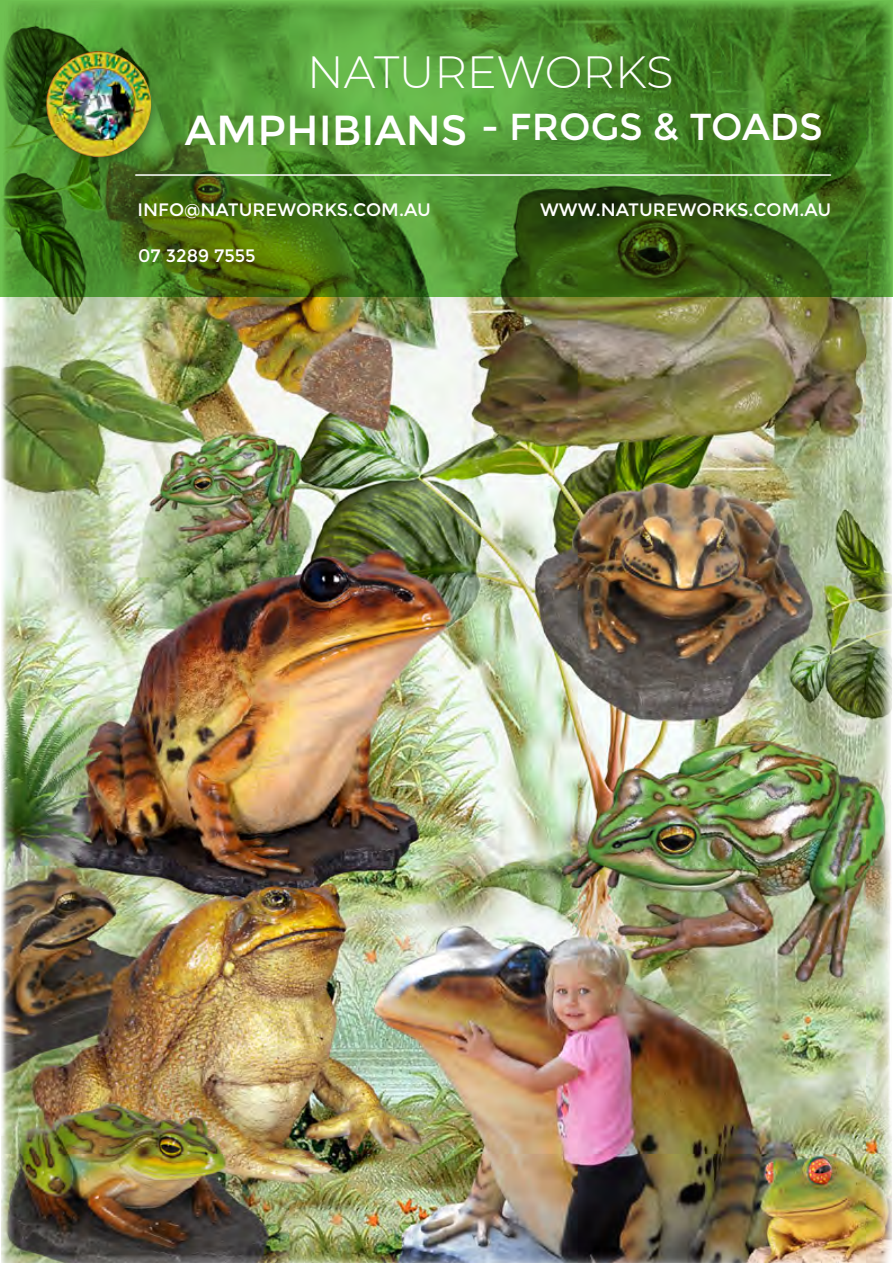
<style>
.page{position:relative;width:893px;height:1263px;background:#fff}
.page>*{position:absolute;margin:0;border:0;box-sizing:border-box;transform-origin:0 0}
.t1{font:300 45px "Montserrat";letter-spacing:-.005em;color:#fff}
.t2{font:37.5px "Montserrat";color:#fff}
.t3{font:18px "Montserrat";color:#fff}
.s1{font-size:42px}
</style>
<div class="page">
<img style="left:2px;top:296px;width:889px;height:967px">
<svg style="left:0;top:0;width:893px;height:296px;background:#478127"></svg>
<div style="left:41px;top:45px;width:121px;height:122px;background:#000;opacity:.3"></div>
<img style="left:46px;top:51px;width:105px;height:106px">
<hr style="left:136px;top:174px;width:695px;height:2px;background:#fff">
<h1 class="t1" style="left:307px;top:41px;width:368px">NATUREWORKS</h1>
<h2 class="t2" style="left:185px;top:105px;width:639px"><span class="s1">AMPHIBIANS</span> - FROGS &amp; TOADS</h2>
<p class="t3" style="left:137px;top:199px;width:295px">INFO@NATUREWORKS.COM.AU</p>
<p class="t3" style="left:540px;top:199px;width:293px">WWW.NATUREWORKS.COM.AU</p>
<p class="t3" style="left:138px;top:245px;width:119px">07 3289 7555</p>
</div>
